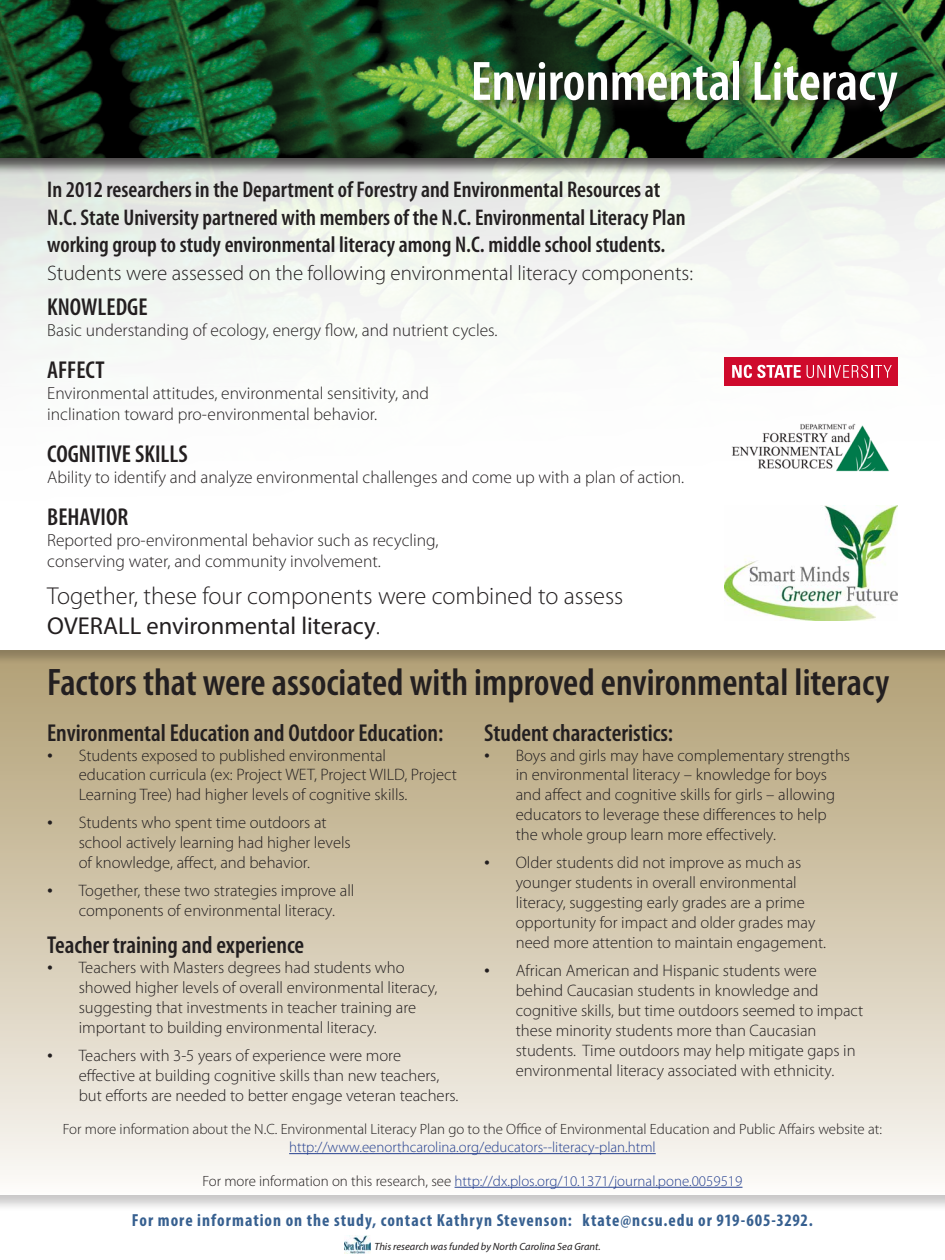
<style>
.page{position:relative;width:945px;height:1260px;background:#fff}
.page>*{position:absolute;margin:0;border:0;box-sizing:border-box;transform-origin:0 0}
.t1{font:600 condensed 56px "Myriad Pro";color:#fff}
.t2{font:600 condensed 38.5px "Myriad Pro";color:#231f20}
.t3{font:600 condensed 24.5px "Myriad Pro";color:#231f20}
.t4{font:300 24.5px/29.4px "Myriad Pro";color:#231f20}
.t5{font:600 condensed 22.75px/27.3px "Myriad Pro";color:#231f20}
.t6{font:300 21px "Myriad Pro";color:#231f20}
.t7{font:300 17.5px/21px "Myriad Pro";color:#231f20}
.t8{font:700 condensed 17.5px "Myriad Pro";letter-spacing:.055em;color:#376090}
.t9{font:300 16.62px/19.9px "Myriad Pro";color:#231f20}
.t10{font:300 14.88px "Myriad Pro";color:#25408f}
.t11{font:300 14.88px "Myriad Pro";color:#231f20}
.t12{font:italic 10.5px "Myriad Pro";color:#231f20}
.s1{font-weight:400}
.s2{font-family:"Times New Roman";font-weight:400}
.s3{color:#231f20}
</style>
<div class="page">
<div style="left:0;top:648px;width:945px;height:564px;background:#231f20;opacity:.25"></div>
<div style="left:0;top:650px;width:945px;height:546px;background:#231f20;opacity:.25"></div>
<div style="left:0;top:0;width:945px;height:175px;background:#231f20;opacity:.75"></div>
<div style="left:0;top:0;width:945px;height:160px;background:#231f20;opacity:.25"></div>
<div style="left:471px;top:58px;width:441px;height:68px;background:#231f20;opacity:.75"></div>
<hr style="left:289px;top:1153px;width:367px;height:1px;background:#25408f">
<hr style="left:455px;top:1187px;width:287px;height:1px;background:#25408f">
<div style="left:724px;top:357px;width:174px;height:29px;background:#cf0a2c"></div>
<svg style="left:732px;top:365px;width:69px;height:13px"></svg>
<svg style="left:807px;top:365px;width:85px;height:13px"></svg>
<img style="left:731px;top:423px;width:159px;height:49px">
<img style="left:724px;top:505px;width:174px;height:116px">
<img style="left:344px;top:1235px;width:26px;height:18px">
<h1 class="t1" style="left:471px;top:47px;width:429px">Environmental Literacy</h1>
<p class="t5" style="left:47px;top:176px;width:640px">In 2012 researchers in the Department of Forestry and Environmental Resources at<br>N.C. State University partnered with members of the N.C. Environmental Literacy Plan working group to study environmental literacy among N.C. middle school students.</p>
<p class="t6" style="left:47px;top:261px;width:647px">Students were assessed on the following environmental literacy components:</p>
<h3 class="t3" style="left:47px;top:292px;width:102px">KNOWLEDGE</h3>
<p class="t7" style="left:47px;top:320px;width:452px">Basic understanding of ecology, energy flow, and nutrient cycles.</p>
<h3 class="t3" style="left:47px;top:355px;width:59px">AFFECT</h3>
<p class="t7" style="left:47px;top:383px;width:383px">Environmental attitudes, environmental sensitivity, and inclination toward pro-environmental behavior.</p>
<h3 class="t3" style="left:47px;top:439px;width:142px">COGNITIVE SKILLS</h3>
<p class="t7" style="left:47px;top:467px;width:639px">Ability to identify and analyze environmental challenges and come up with a plan of action.</p>
<h3 class="t3" style="left:47px;top:502px;width:83px">BEHAVIOR</h3>
<p class="t7" style="left:47px;top:530px;width:393px">Reported pro-environmental behavior such as recycling, conserving water, and community involvement.</p>
<h3 class="t4" style="left:47px;top:581px;width:578px">Together, these four components were combined to assess<br><span class="s1">OVERALL environmental literacy</span>.</h3>
<h2 class="t2" style="left:47px;top:659px;width:844px">Factors that were associated with improved environmental literacy</h2>
<h3 class="t3" style="left:47px;top:717px;width:398px">Environmental Education and Outdoor Education:</h3>
<p class="t9" style="left:79px;top:745px;width:380px;text-indent:-32px"><span class="s2">•</span> Students exposed to published environmental education curricula (ex: Project WET, Project WILD, Project<br>Learning Tree) had higher levels of cognitive skills.</p>
<p class="t9" style="left:79px;top:813px;width:274px;text-indent:-32px"><span class="s2">•</span> Students who spent time outdoors at school actively learning had higher levels of knowledge, affect, and behavior.</p>
<p class="t9" style="left:79px;top:880px;width:277px;text-indent:-32px"><span class="s2">•</span> Together, these two strategies improve all components of environmental literacy.</p>
<h3 class="t3" style="left:47px;top:930px;width:259px">Teacher training and experience</h3>
<p class="t9" style="left:79px;top:957px;width:360px;text-indent:-32px"><span class="s2">•</span> Teachers with Masters degrees had students who showed higher levels of overall environmental literacy, suggesting that investments in teacher training are important to building environmental literacy.</p>
<p class="t9" style="left:79px;top:1045px;width:381px;text-indent:-32px"><span class="s2">•</span> Teachers with 3-5 years of experience were more effective at building cognitive skills than new teachers, but efforts are needed to better engage veteran teachers.</p>
<h3 class="t3" style="left:484px;top:717px;width:190px">Student characteristics:</h3>
<p class="t9" style="left:516px;top:745px;width:336px;text-indent:-32px"><span class="s2">•</span> Boys and girls may have complementary strengths in environmental literacy – knowledge for boys and affect and cognitive skills for girls – allowing educators to leverage these differences to help the whole group learn more effectively.</p>
<p class="t9" style="left:516px;top:852px;width:312px;text-indent:-32px"><span class="s2">•</span> Older students did not improve as much as younger students in overall environmental literacy, suggesting early grades are a prime opportunity for impact and older grades may need more attention to maintain engagement.</p>
<p class="t9" style="left:516px;top:960px;width:349px;text-indent:-32px"><span class="s2">•</span> African American and Hispanic students were behind Caucasian students in knowledge and cognitive skills, but time outdoors seemed to impact these minority students more than Caucasian students. Time outdoors may help mitigate gaps in environmental literacy associated with ethnicity.</p>
<p class="t11" style="left:63px;top:1120px;width:821px">For more information about the N.C. Environmental Literacy Plan go to the Office of Environmental Education and Public Affairs website at:</p>
<p class="t10" style="left:289px;top:1138px;width:368px">http://www.eenorthcarolina.org/educators--literacy-plan.html</p>
<p class="t10" style="left:202px;top:1172px;width:542px"><span class="s3">For more information on this research, see</span> http://dx.plos.org/10.1371/journal.pone.0059519</p>
<p class="t8" style="left:132px;top:1209px;width:683px">For more information on the study, contact Kathryn Stevenson: ktate@ncsu.edu or 919-605-3292.</p>
<p class="t12" style="left:374px;top:1240px;width:228px">This research was funded by North Carolina Sea Grant.</p>
</div>
